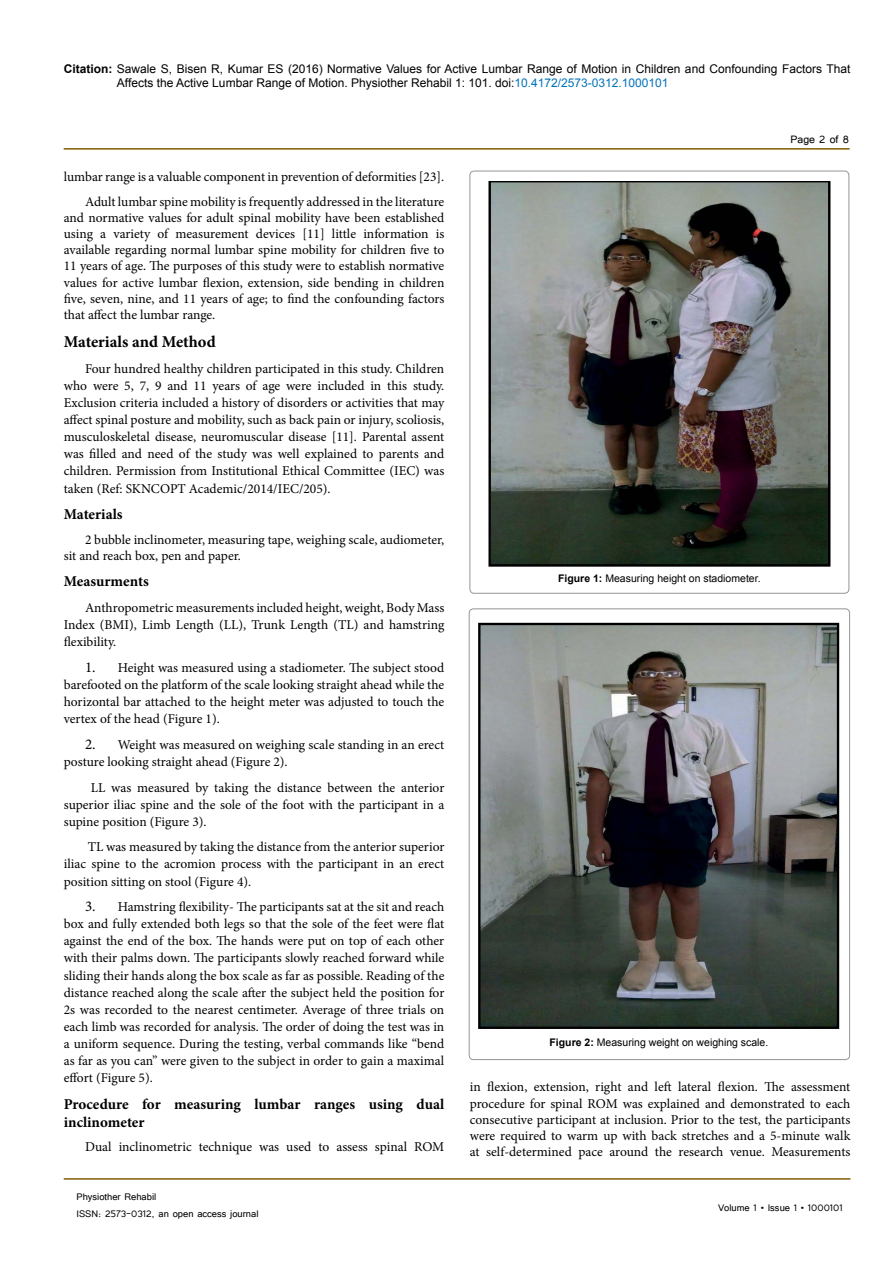
<style>
.page{position:relative;width:893px;height:1263px;background:#fff}
.page>*{position:absolute;margin:0;border:0;box-sizing:border-box;transform-origin:0 0}
.t1{font:700 16.5px "Minion Pro";color:#000}
.t2{font:700 15px/18px "Minion Pro";color:#000}
.t3{font:13.5px/17.1px "Minion Pro";color:#000;text-align:justify}
.t4{font:13.5px "Tunga";color:#000}
.t5{font:12px/14.5px "Arial";color:#000}
.t6{font:12px/16.6px "Tunga";color:#000}
.t7{font:10.5px "Arial";color:#000}
.s1{font-weight:700}
.s2{color:#0072bc}
.s3{font-size:15px}
</style>
<div class="page">
<hr style="left:64px;top:148px;width:786px;height:2px;background:#7f5d00">
<hr style="left:64px;top:1179px;width:786px;height:1px;background:#7f5d00">
<svg style="left:488px;top:182px;width:342px;height:384px;background:#60625e"></svg>
<img style="left:481px;top:626px;width:355px;height:400px">
<div style="left:478px;top:623px;width:361px;height:406px;border:2px solid #000"></div>
<p class="t5" style="left:117px;top:61px;width:735px;text-indent:-53px"><span class="s1">Citation:</span> Sawale S, Bisen R, Kumar ES (2016) Normative Values for Active Lumbar Range of Motion in Children and Confounding Factors That<br>Affects the Active Lumbar Range of Motion. Physiother Rehabil 1: 101. doi:<span class="s2">10.4172/2573-0312.1000101</span></p>
<p class="t3" style="left:64px;top:164px;width:382px;line-height:24.8px;text-align:right">lumbar range is a valuable component in prevention of deformities [23].<br>Adult lumbar spine mobility is frequently addressed in the literature</p>
<p class="t3" style="left:64px;top:209px;width:382px;line-height:16.2px">and normative values for adult spinal mobility have been established using a variety of measurement devices [11] little information is available regarding normal lumbar spine mobility for children five to 11 years of age. The purposes of this study were to establish normative values for active lumbar flexion, extension, side bending in children five, seven, nine, and 11 years of age; to find the confounding factors that affect the lumbar range.</p>
<p class="t1" style="left:64px;top:330px;width:154px">Materials and Method</p>
<p class="t3" style="left:64px;top:360px;width:382px;text-indent:21px">Four hundred healthy children participated in this study. Children who were 5, 7, 9 and 11 years of age were included in this study.<br>Exclusion criteria included a history of disorders or activities that may affect spinal posture and mobility, such as back pain or injury, scoliosis, musculoskeletal disease, neuromuscular disease [11]. Parental assent was filled and need of the study was well explained to parents and children. Permission from Institutional Ethical Committee (IEC) was taken (Ref: SKNCOPT Academic/2014/IEC/205).</p>
<p class="t2" style="left:64px;top:505px;width:60px">Materials</p>
<p class="t3" style="left:64px;top:531px;width:382px;line-height:16.2px;text-indent:21px">2 bubble inclinometer, measuring tape, weighing scale, audiometer, sit and reach box, pen and paper.</p>
<p class="t2" style="left:64px;top:572px;width:87px">Measurments</p>
<p class="t3" style="left:64px;top:599px;width:382px;text-indent:21px">Anthropometric measurements included height, weight, Body Mass Index (BMI), Limb Length (LL), Trunk Length (TL) and hamstring flexibility.</p>
<p class="t3" style="left:64px;top:659px;width:382px;text-indent:21px"><span class="s3">1.</span> Height was measured using a stadiometer. The subject stood barefooted on the platform of the scale looking straight ahead while the horizontal bar attached to the height meter was adjusted to touch the vertex of the head (Figure 1).</p>
<p class="t3" style="left:64px;top:736px;width:382px;text-indent:21px"><span class="s3">2.</span> Weight was measured on weighing scale standing in an erect posture looking straight ahead (Figure 2).</p>
<p class="t3" style="left:64px;top:779px;width:382px;text-indent:27px">LL was measured by taking the distance between the anterior superior iliac spine and the sole of the foot with the participant in a supine position (Figure 3).</p>
<p class="t3" style="left:64px;top:838px;width:382px;text-indent:24px">TL was measured by taking the distance from the anterior superior iliac spine to the acromion process with the participant in an erect position sitting on stool (Figure 4).</p>
<p class="t3" style="left:64px;top:898px;width:382px;text-indent:21px"><span class="s3">3.</span> Hamstring flexibility- The participants sat at the sit and reach box and fully extended both legs so that the sole of the feet were flat against the end of the box. The hands were put on top of each other with their palms down. The participants slowly reached forward while sliding their hands along the box scale as far as possible. Reading of the distance reached along the scale after the subject held the position for 2s was recorded to the nearest centimeter. Average of three trials on each limb was recorded for analysis. The order of doing the test was in a uniform sequence. During the testing, verbal commands like “bend as far as you can” were given to the subject in order to gain a maximal effort (Figure 5).</p>
<p class="t2" style="left:64px;top:1095px;width:382px">Procedure for measuring lumbar ranges using dual inclinometer</p>
<p class="t3" style="left:85px;top:1138px;width:361px">Dual inclinometric technique was used to assess spinal ROM</p>
<p class="t6" style="left:76px;top:1188px;width:184px">Physiother Rehabil<br>ISSN: 2573-0312, an open access journal</p>
<p class="t4" style="left:790px;top:131px;width:60px">Page 2 of 8</p>
<p class="t7" style="left:558px;top:572px;width:204px"><span class="s1">Figure 1:</span> Measuring height on stadiometer.</p>
<p class="t7" style="left:550px;top:1035px;width:220px"><span class="s1">Figure 2:</span> Measuring weight on weighing scale.</p>
<p class="t3" style="left:470px;top:1079px;width:382px;line-height:16.2px">in flexion, extension, right and left lateral flexion. The assessment procedure for spinal ROM was explained and demonstrated to each consecutive participant at inclusion. Prior to the test, the participants were required to warm up with back stretches and a 5-minute walk at self-determined pace around the research venue. Measurements</p>
<p class="t6" style="left:718px;top:1199px;width:126px">Volume 1 • Issue 1 • 1000101</p>
</div>
